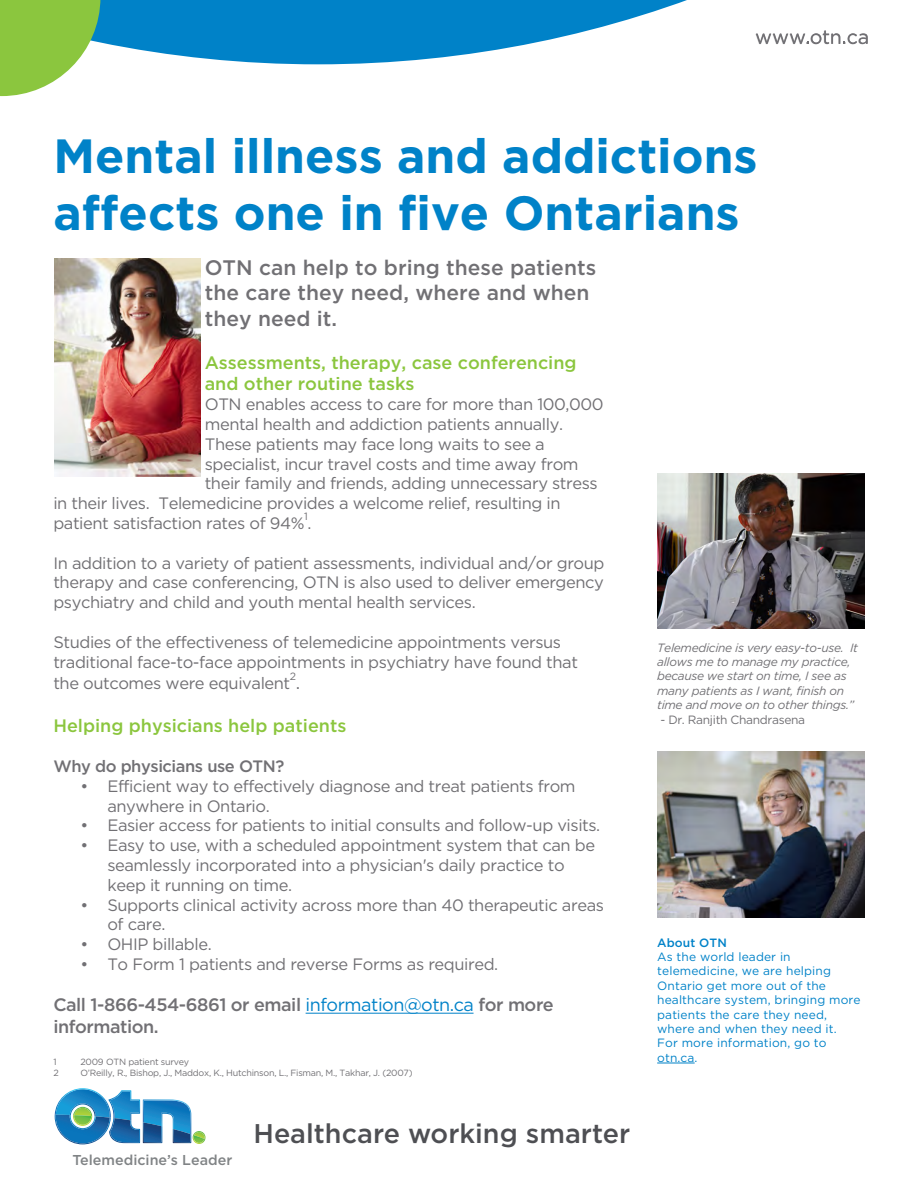
<style>
.page{position:relative;width:918px;height:1188px;background:#fff}
.page>*{position:absolute;margin:0;border:0;box-sizing:border-box;transform-origin:0 0}
.t1{font:700 48px/57.6px "Gotham";color:#0082c8}
.t2{font:500 27px "Gotham";color:#4e4f53}
.t3{font:500 21px/25.2px "Gotham";color:#717074}
.t4{font:19.5px "Gotham";letter-spacing:.005em;color:#717074}
.t5{font:500 18px/21.6px "Gotham";color:#8bc63e}
.t6{font:500 18px/21.6px "Gotham";letter-spacing:-.025em;color:#717074}
.t7{font:16.5px/19.8px "Gotham";letter-spacing:-.025em;color:#717074}
.t8{font:500 16.5px "Gotham";letter-spacing:-.025em;color:#717074}
.t9{font:500 14.25px "Gotham";color:#808385}
.t10{font:12px/14.4px "Gotham";letter-spacing:.01em;color:#0082c8}
.t11{font:italic 12px/14.4px "Gotham";letter-spacing:-.025em;color:#717074}
.t12{font:12px "Gotham";letter-spacing:-.025em;color:#717074}
.t13{font:500 12px "Gotham";letter-spacing:.01em;color:#0082c8}
.t14{font:10.5px "Gotham";color:#717074}
.t15{font:9px "Gotham";letter-spacing:-.025em;color:#717074}
.s1{font-size:18px}
.s2{font-weight:400;color:#0082c8}
</style>
<div class="page">
<hr style="left:306px;top:1013px;width:168px;height:1px;background:#0082c8">
<svg style="left:55px;top:1088px;width:151px;height:56px"></svg>
<hr style="left:657px;top:1063px;width:38px;height:1px;background:#0082c8">
<img style="left:55px;top:258px;width:145px;height:219px">
<img style="left:657px;top:474px;width:207px;height:155px">
<img style="left:657px;top:752px;width:208px;height:165px">
<svg style="left:100px;top:0;width:587px;height:64px;fill:#0082c8"></svg>
<svg style="left:0;top:0;width:100px;height:96px"></svg>
<svg style="left:756px;top:30px;width:112px;height:14px"></svg>
<p class="t4" style="left:755px;top:25px;width:116px">www.otn.ca</p>
<h1 class="t1" style="left:54px;top:126px;width:706px">Mental illness and addictions affects one in five Ontarians</h1>
<p class="t3" style="left:205px;top:255px;width:393px">OTN can help to bring these patients the care they need, where and when they need it.</p>
<p class="t5" style="left:205px;top:352px;width:373px">Assessments, therapy, case conferencing and other routine tasks</p>
<p class="t7" style="left:205px;top:394px;width:400px">OTN enables access to care for more than 100,000</p>
<p class="t7" style="left:205px;top:414px;width:360px">mental health and addiction patients annually.</p>
<p class="t7" style="left:205px;top:434px;width:342px">These patients may face long waits to see a</p>
<p class="t7" style="left:205px;top:454px;width:375px">specialist, incur travel costs and time away from</p>
<p class="t7" style="left:205px;top:474px;width:395px">their family and friends, adding unnecessary stress</p>
<p class="t7" style="left:53px;top:493px;width:509px">in their lives. Telemedicine provides a welcome relief, resulting in</p>
<p class="t7" style="left:53px;top:513px;width:260px">patient satisfaction rates of 94% .</p>
<p class="t14" style="left:304px;top:510px;width:5px">1</p>
<p class="t7" style="left:53px;top:553px;width:553px;text-align:justify">In addition to a variety of patient assessments, individual and/or group therapy and case conferencing, OTN is also used to deliver emergency psychiatry and child and youth mental health services.</p>
<p class="t7" style="left:53px;top:632px;width:526px">Studies of the effectiveness of telemedicine appointments versus traditional face-to-face appointments in psychiatry have found that</p>
<p class="t7" style="left:53px;top:673px;width:248px">the outcomes were equivalent <span class="s1">.</span></p>
<p class="t14" style="left:290px;top:670px;width:8px">2</p>
<p class="t5" style="left:53px;top:715px;width:295px">Helping physicians help patients</p>
<p class="t8" style="left:53px;top:756px;width:233px">Why do physicians use OTN?</p>
<p class="t7" style="left:107px;top:776px;width:470px;text-indent:-27px">• Efficient way to effectively diagnose and treat patients from anywhere in Ontario.</p>
<p class="t7" style="left:80px;top:816px;width:521px">• Easier access for patients to initial consults and follow-up visits.</p>
<p class="t7" style="left:107px;top:835px;width:489px;text-indent:-27px">• Easy to use, with a scheduled appointment system that can be seamlessly incorporated into a physician's daily practice to keep it running on time.</p>
<p class="t7" style="left:107px;top:895px;width:498px;text-indent:-27px">• Supports clinical activity across more than 40 therapeutic areas of care.</p>
<p class="t7" style="left:80px;top:934px;width:133px">• OHIP billable.</p>
<p class="t7" style="left:80px;top:954px;width:419px">• To Form 1 patients and reverse Forms as required.</p>
<p class="t6" style="left:53px;top:994px;width:502px">Call 1-866-454-6861 or email <span class="s2">information@otn.ca</span> for more information.</p>
<p class="t15" style="left:53px;top:1057px;width:5px">1</p>
<p class="t15" style="left:80px;top:1057px;width:110px">2009 OTN patient survey</p>
<p class="t15" style="left:53px;top:1068px;width:7px">2</p>
<p class="t15" style="left:80px;top:1068px;width:334px">O’Reilly, R., Bishop, J., Maddox, K., Hutchinson, L., Fisman, M., Takhar, J. (2007)</p>
<p class="t9" style="left:73px;top:1151px;width:161px">Telemedicine’s Leader</p>
<h2 class="t2" style="left:254px;top:1118px;width:378px">Healthcare working smarter</h2>
<p class="t11" style="left:657px;top:640px;width:202px">Telemedicine is very easy-to-use. It allows me to manage my practice, because we start on time, I see as many patients as I want, finish on time and move on to other things.”</p>
<p class="t12" style="left:660px;top:712px;width:146px">- Dr. Ranjith Chandrasena</p>
<p class="t13" style="left:657px;top:935px;width:71px">About OTN</p>
<p class="t10" style="left:657px;top:949px;width:205px">As the world leader in telemedicine, we are helping<br>Ontario get more out of the healthcare system, bringing more patients the care they need, where and when they need it.<br>For more information, go to otn.ca.</p>
</div>
